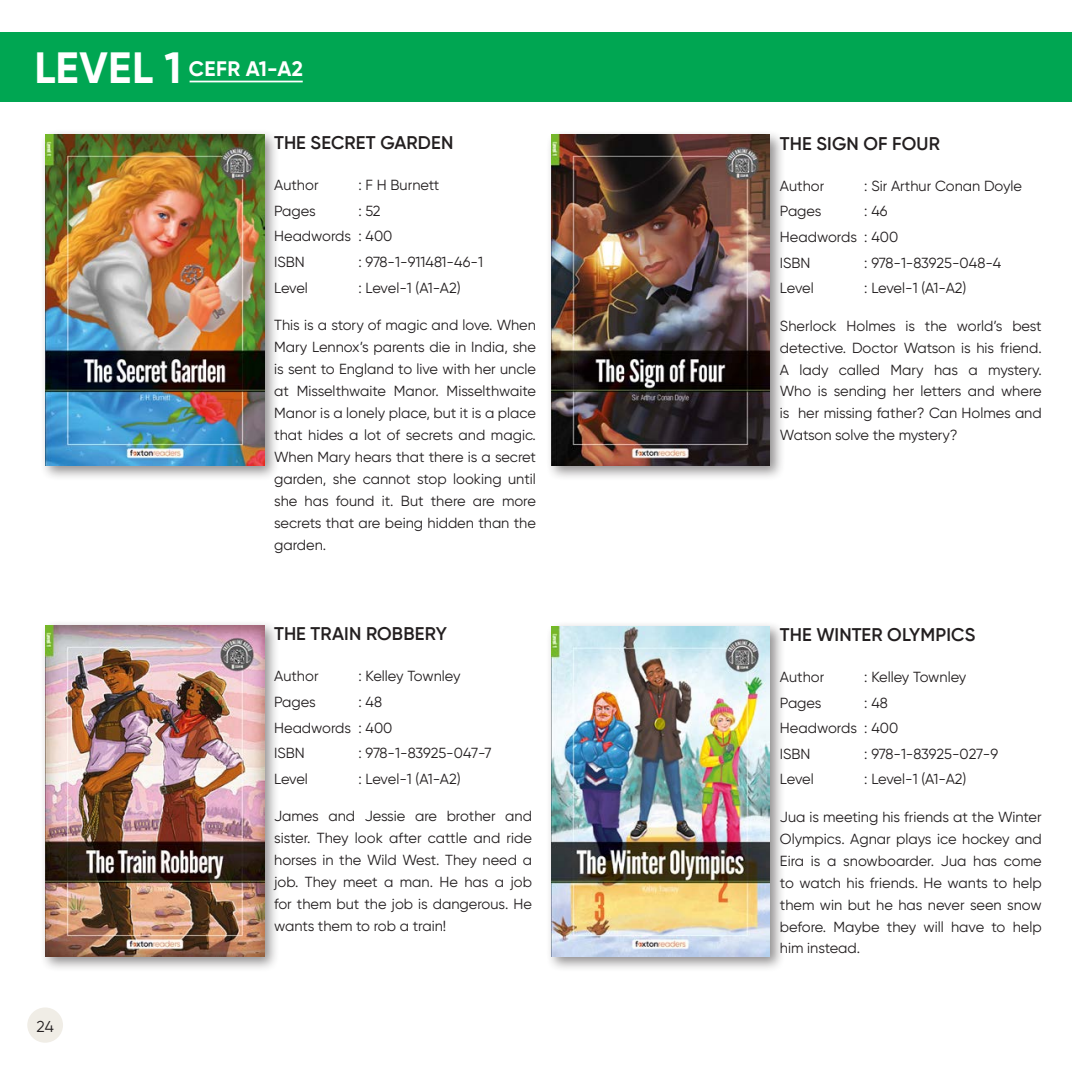
<style>
.page{position:relative;width:1072px;height:1072px;background:#fff}
.page>*{position:absolute;margin:0;border:0;box-sizing:border-box;transform-origin:0 0}
.Bullet_List{font:700 43.75px "Gilroy";letter-spacing:.01em;color:#fff}
.Item_List{font:700 21px "Gilroy";letter-spacing:.015em;color:#fff}
.Body_Text{font:600 18.2px "Gilroy";letter-spacing:.01em;color:#231f20}
.t1{font:15.75px "Gilroy";color:#231f20}
.Body_Text-2{font:14.7px/21.9px "Gilroy";color:#231f20}
.Body_Text-3{font:14.7px "Gilroy";letter-spacing:-.02em;color:#231f20}
</style>
<div class="page">
<div style="left:27px;top:1007px;width:36px;height:35px;background:#f0ede6;border-radius:50%"></div>
<div style="left:1057px;top:32px;width:14px;height:70px;background:#00a652"></div>
<div style="left:0;top:32px;width:1057px;height:70px;background:#00a652"></div>
<div style="left:40px;top:129px;width:240px;height:352px;background:#231f20;opacity:.5"></div>
<img style="left:45px;top:134px;width:219px;height:331px">
<div style="left:40px;top:620px;width:240px;height:352px;background:#231f20;opacity:.5"></div>
<img style="left:45px;top:625px;width:219px;height:331px">
<div style="left:545px;top:129px;width:240px;height:352px;background:#231f20;opacity:.5"></div>
<img style="left:551px;top:135px;width:219px;height:330px">
<div style="left:545px;top:620px;width:240px;height:352px;background:#231f20;opacity:.5"></div>
<img style="left:551px;top:626px;width:219px;height:330px">
<hr style="left:189px;top:81px;width:114px;height:1px;background:#fff">
<p class="Bullet_List" style="left:34px;top:40px;width:149px">LEVEL 1</p>
<p class="Item_List" style="left:189px;top:55px;width:116px">CEFR A1-A2</p>
<p class="Body_Text" style="left:274px;top:131px;width:181px">THE SECRET GARDEN</p>
<p class="Body_Text-2" style="left:274px;top:174px;width:46px">Author</p>
<p class="Body_Text-2" style="left:358px;top:174px;width:82px">: F H Burnett</p>
<p class="Body_Text-2" style="left:274px;top:200px;width:43px">Pages</p>
<p class="Body_Text-2" style="left:274px;top:198px;width:120px;line-height:25.6px;text-indent:84px">: 52<br>Headwords : 400<br>ISBN</p>
<p class="Body_Text-2" style="left:358px;top:251px;width:126px">: 978-1-911481-46-1</p>
<p class="Body_Text-2" style="left:274px;top:276px;width:35px">Level</p>
<p class="Body_Text-3" style="left:358px;top:278px;width:104px">: Level-1 (A1-A2)</p>
<p class="Body_Text-2" style="left:274px;top:314px;width:263px;text-align:justify">This is a story of magic and love. When Mary Lennox’s parents die in India, she is sent to England to live with her uncle at Misselthwaite Manor. Misselthwaite Manor is a lonely place, but it is a place that hides a lot of secrets and magic.<br>When Mary hears that there is a secret garden, she cannot stop looking until she has found it. But there are more secrets that are being hidden than the garden.</p>
<p class="Body_Text" style="left:274px;top:622px;width:174px">THE TRAIN ROBBERY</p>
<p class="Body_Text-2" style="left:274px;top:665px;width:46px">Author</p>
<p class="Body_Text-2" style="left:358px;top:665px;width:104px">: Kelley Townley</p>
<p class="Body_Text-2" style="left:274px;top:690px;width:43px">Pages</p>
<p class="Body_Text-2" style="left:274px;top:689px;width:120px;line-height:25.6px;text-indent:84px">: 48<br>Headwords : 400<br>ISBN</p>
<p class="Body_Text-3" style="left:358px;top:744px;width:135px">: 978-1-83925-047-7</p>
<p class="t1" style="left:37px;top:1016px;width:19px">24</p>
<p class="Body_Text-2" style="left:274px;top:767px;width:35px">Level</p>
<p class="Body_Text-3" style="left:358px;top:769px;width:104px">: Level-1 (A1-A2)</p>
<p class="Body_Text-2" style="left:274px;top:805px;width:259px;text-align:justify">James and Jessie are brother and sister. They look after cattle and ride horses in the Wild West. They need a job. They meet a man. He has a job for them but the job is dangerous. He wants them to rob a train!</p>
<p class="Body_Text" style="left:780px;top:132px;width:161px">THE SIGN OF FOUR</p>
<p class="Body_Text-2" style="left:780px;top:174px;width:46px">Author</p>
<p class="Body_Text-2" style="left:864px;top:174px;width:159px">: Sir Arthur Conan Doyle</p>
<p class="Body_Text-2" style="left:780px;top:200px;width:43px">Pages</p>
<p class="Body_Text-2" style="left:780px;top:198px;width:120px;line-height:25.6px;text-indent:84px">: 46<br>Headwords : 400<br>ISBN</p>
<p class="Body_Text-2" style="left:864px;top:251px;width:139px">: 978-1-83925-048-4</p>
<p class="Body_Text-2" style="left:780px;top:277px;width:35px">Level</p>
<p class="Body_Text-3" style="left:864px;top:279px;width:104px">: Level-1 (A1-A2)</p>
<p class="Body_Text-2" style="left:780px;top:314px;width:263px;text-align:justify">Sherlock Holmes is the world’s best detective. Doctor Watson is his friend.<br>A lady called Mary has a mystery.<br>Who is sending her letters and where is her missing father? Can Holmes and Watson solve the mystery?</p>
<p class="Body_Text" style="left:780px;top:623px;width:197px">THE WINTER OLYMPICS</p>
<p class="Body_Text-2" style="left:780px;top:665px;width:46px">Author</p>
<p class="Body_Text-2" style="left:864px;top:665px;width:104px">: Kelley Townley</p>
<p class="Body_Text-2" style="left:780px;top:691px;width:43px">Pages</p>
<p class="Body_Text-2" style="left:780px;top:689px;width:120px;line-height:25.6px;text-indent:84px">: 48<br>Headwords : 400<br>ISBN</p>
<p class="Body_Text-3" style="left:864px;top:744px;width:135px">: 978-1-83925-027-9</p>
<p class="Body_Text-2" style="left:780px;top:768px;width:35px">Level</p>
<p class="Body_Text-3" style="left:864px;top:770px;width:104px">: Level-1 (A1-A2)</p>
<p class="Body_Text-2" style="left:780px;top:805px;width:263px;text-align:justify">Jua is meeting his friends at the Winter Olympics. Agnar plays ice hockey and Eira is a snowboarder. Jua has come to watch his friends. He wants to help them win but he has never seen snow before. Maybe they will have to help him instead.</p>
</div>
